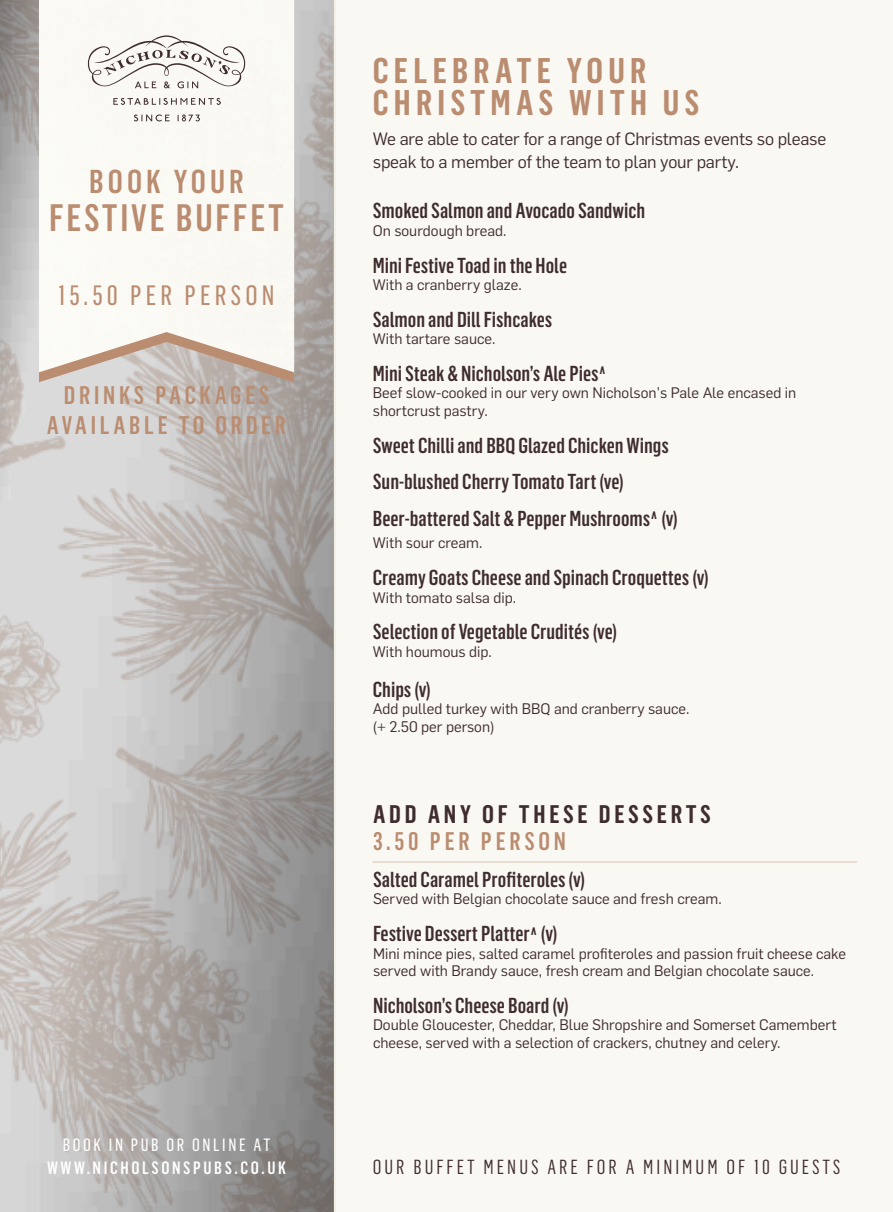
<style>
.page{position:relative;width:893px;height:1212px;background:#f9f8f2}
.page>*{position:absolute;margin:0;border:0;box-sizing:border-box;transform-origin:0 0}
.t1{font:500 37.5px "Flama Cond";letter-spacing:.075em;color:#ba8c70}
.t2{font:600 35px/32.5px "Flama Cond";letter-spacing:.15em;color:#ba8c70}
.t3{font:500 32.5px "Flama Cond";letter-spacing:.125em;color:#ba8c70}
.t4{font:27.5px "Flama Cond Basic";letter-spacing:.15em;color:#ba8c70}
.t5{font:500 25px/30px "Flama Cond";letter-spacing:.15em;color:#ba8c70;text-align:center}
.t6{font:600 25px "Flama Cond";letter-spacing:.15em;color:#3f2c2e}
.t7{font:500 21.25px/36.8px "Flama Cond";color:#3f2c2e}
.t8{font:20px "Flama Cond";letter-spacing:.15em;color:#3f2c2e}
.t9{font:17.5px/22.5px "Flama";letter-spacing:-.01em;color:#3f2c2e}
.t10{font:500 17.5px "Flama Cond";letter-spacing:.15em;color:#fff}
.t11{font:17.5px "Flama Cond Basic";letter-spacing:.15em;color:#fff}
.t12{font:15px/17.5px "Flama";color:#3f2c2e}
</style>
<div class="page">
<hr style="left:373px;top:861px;width:484px;height:2px;background:#e9dbd1">
<img style="left:0;top:0;width:333px;height:1212px">
<img style="left:39px;top:0;width:255px;height:332px">
<svg style="left:39px;top:332px;width:255px;height:50px"></svg>
<svg style="left:113px;top:98px;width:108px;height:7px"></svg>
<svg style="left:134px;top:114px;width:36px;height:7px"></svg>
<svg style="left:178px;top:114px;width:22px;height:7px"></svg>
<svg style="left:88px;top:35px;width:157px;height:53px"></svg>
<h3 class="t3" style="left:89px;top:160px;width:156px">BOOK YOUR</h3>
<h1 class="t1" style="left:49px;top:193px;width:236px">FESTIVE BUFFET</h1>
<h3 class="t4" style="left:59px;top:277px;width:217px">15.50 PER PERSON</h3>
<h3 class="t5" style="left:47px;top:379px;width:241px">DRINKS PACKAGES<br>AVAILABLE TO ORDER</h3>
<p class="t11" style="left:63px;top:1133px;width:209px">BOOK IN PUB OR ONLINE AT</p>
<p class="t10" style="left:47px;top:1156px;width:241px">WWW.NICHOLSONSPUBS.CO.UK</p>
<h2 class="t2" style="left:373px;top:53px;width:328px">CELEBRATE YOUR<br>CHRISTMAS WITH US</h2>
<p class="t9" style="left:373px;top:127px;width:455px">We are able to cater for a range of Christmas events so please speak to a member of the team to plan your party.</p>
<h3 class="t7" style="left:373px;top:192px;width:274px">Smoked Salmon and Avocado Sandwich</h3>
<p class="t12" style="left:373px;top:221px;width:135px">On sourdough bread.</p>
<h3 class="t7" style="left:373px;top:246px;width:196px">Mini Festive Toad in the Hole</h3>
<p class="t12" style="left:373px;top:275px;width:150px">With a cranberry glaze.</p>
<h3 class="t7" style="left:373px;top:300px;width:181px">Salmon and Dill Fishcakes</h3>
<p class="t12" style="left:373px;top:329px;width:124px">With tartare sauce.</p>
<h3 class="t7" style="left:373px;top:354px;width:235px">Mini Steak &amp; Nicholson’s Ale Pies^</h3>
<p class="t12" style="left:373px;top:384px;width:425px">Beef slow-cooked in our very own Nicholson’s Pale Ale encased in shortcrust pastry.</p>
<h3 class="t7" style="left:373px;top:426px;width:307px">Sweet Chilli and BBQ Glazed Chicken Wings<br>Sun-blushed Cherry Tomato Tart (ve)<br>Beer-battered Salt &amp; Pepper Mushrooms^ (v)</h3>
<p class="t12" style="left:373px;top:534px;width:111px">With sour cream.</p>
<h3 class="t7" style="left:373px;top:558px;width:338px">Creamy Goats Cheese and Spinach Croquettes (v)</h3>
<p class="t12" style="left:373px;top:588px;width:145px">With tomato salsa dip.</p>
<h3 class="t7" style="left:373px;top:613px;width:246px">Selection of Vegetable Crudités (ve)</h3>
<p class="t12" style="left:373px;top:642px;width:121px">With houmous dip.</p>
<h3 class="t7" style="left:373px;top:670px;width:60px">Chips (v)</h3>
<p class="t12" style="left:373px;top:699px;width:318px">Add pulled turkey with BBQ and cranberry sauce. (+ 2.50 per person)</p>
<h3 class="t6" style="left:373px;top:797px;width:339px">ADD ANY OF THESE DESSERTS</h3>
<h3 class="t5" style="left:373px;top:825px;width:194px">3.50 PER PERSON</h3>
<h3 class="t7" style="left:373px;top:860px;width:214px">Salted Caramel Profiteroles (v)</h3>
<p class="t12" style="left:373px;top:889px;width:350px">Served with Belgian chocolate sauce and fresh cream.</p>
<h3 class="t7" style="left:373px;top:914px;width:186px">Festive Dessert Platter^ (v)</h3>
<p class="t12" style="left:373px;top:944px;width:475px">Mini mince pies, salted caramel profiteroles and passion fruit cheese cake served with Brandy sauce, fresh cream and Belgian chocolate sauce.</p>
<h3 class="t7" style="left:373px;top:986px;width:197px">Nicholson’s Cheese Board (v)</h3>
<p class="t12" style="left:373px;top:1015px;width:465px">Double Gloucester, Cheddar, Blue Shropshire and Somerset Camembert cheese, served with a selection of crackers, chutney and celery.</p>
<h3 class="t8" style="left:373px;top:1153px;width:469px">OUR BUFFET MENUS ARE FOR A MINIMUM OF 10 GUESTS</h3>
</div>
